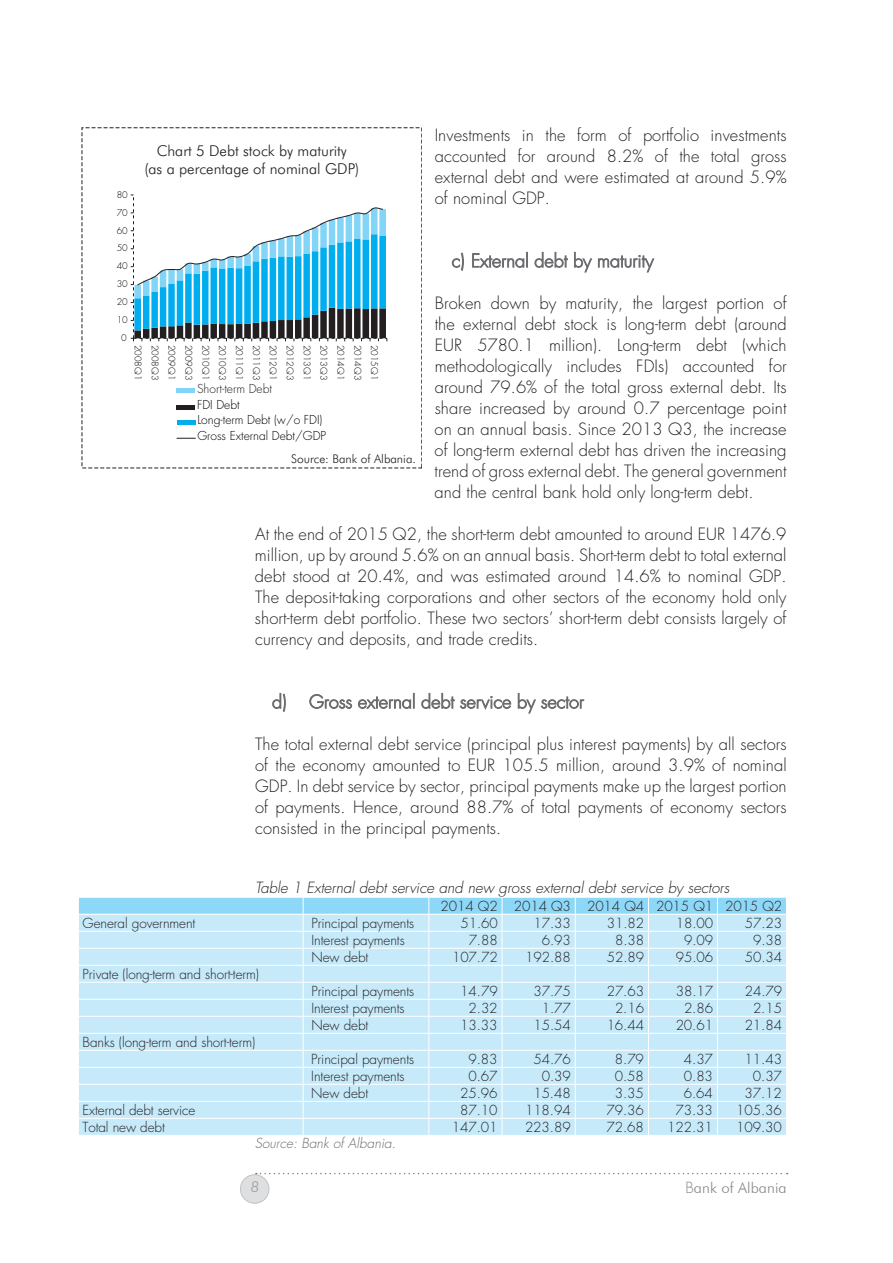
<style>
.page{position:relative;width:893px;height:1263px;background:#fff}
.page>*{position:absolute;margin:0;border:0;box-sizing:border-box;transform-origin:0 0}
.t1{font:300 16.5px/21px "Futura Std";letter-spacing:.005em;color:#231f20;text-align:justify}
.t2{font:italic 300 15px "Futura Std";color:#231f20}
.t3{font:300 15px/18px "Futura BT";color:#231f20;text-align:center}
.t4{font:300 15px "Futura BT";letter-spacing:.005em;color:#848689}
.t5{font:italic 300 15px "Futura BT";color:#939598}
.t6{font:300 13.5px "Futura Std";letter-spacing:-.005em;color:#231f20}
.t7{font:italic 300 13.5px "Futura Std";color:#6c6d70}
.t8{font:300 12px "Futura Std";color:#000001}
.t9{font:300 12px "Futura BT";color:#231f20}
.t10{font:300 12px "Futura Std";color:#231f20}
.t11{font:300 9px "Futura Std";color:#000001}
.s1{font-family:"Futura Std"}
</style>
<div class="page">
<div style="left:240px;top:1175px;width:29px;height:28px;background:#dedfe0;border-radius:50%"></div>
<div style="left:240px;top:1174px;width:29px;height:29px;border:1px solid #a8a9ad;border-radius:50%"></div>
<svg style="left:256px;top:1173px;width:532px;height:1px"></svg>
<svg style="left:131px;top:195px;width:257px;height:146px"></svg>
<hr style="left:177px;top:389px;width:18px;height:4px;background:#82d5f7">
<hr style="left:177px;top:420px;width:18px;height:4px;background:#00aeef">
<hr style="left:177px;top:405px;width:18px;height:4px;background:#231f20">
<svg style="left:177px;top:438px;width:18px;height:1px"></svg>
<svg style="left:452px;top:253px;width:12px;height:18px"></svg>
<svg style="left:472px;top:252px;width:56px;height:16px"></svg>
<svg style="left:535px;top:252px;width:33px;height:16px"></svg>
<svg style="left:574px;top:252px;width:18px;height:20px"></svg>
<svg style="left:598px;top:255px;width:56px;height:17px"></svg>
<svg style="left:273px;top:693px;width:12px;height:19px"></svg>
<svg style="left:310px;top:694px;width:42px;height:15px"></svg>
<svg style="left:358px;top:693px;width:56px;height:16px"></svg>
<svg style="left:422px;top:693px;width:32px;height:16px"></svg>
<svg style="left:460px;top:696px;width:51px;height:13px"></svg>
<svg style="left:518px;top:693px;width:17px;height:20px"></svg>
<svg style="left:541px;top:697px;width:43px;height:12px"></svg>
<svg style="left:78px;top:897px;width:708px;height:238px"></svg>
<p class="t11" style="left:117px;top:189px;width:13px">80</p>
<p class="t11" style="left:117px;top:207px;width:13px">70</p>
<p class="t11" style="left:117px;top:225px;width:13px">60</p>
<p class="t11" style="left:117px;top:243px;width:13px">50</p>
<p class="t11" style="left:117px;top:261px;width:13px">40</p>
<p class="t11" style="left:117px;top:279px;width:13px">30</p>
<p class="t3" style="left:144px;top:142px;width:216px">Chart 5 Debt stock by maturity<br>(as a percentage of nominal GDP)</p>
<p class="t1" style="left:435px;top:125px;width:353px">Investments in the form of portfolio investments accounted for around 8.2% of the total gross external debt and were estimated at around 5.9% of nominal GDP.</p>
<p class="t1" style="left:435px;top:293px;width:354px">Broken down by maturity, the largest portion of the external debt stock is long-term debt (around EUR 5780.1 million). Long-term debt (which methodologically includes FDIs) accounted for around 79.6% of the total gross external debt. Its share increased by around 0.7 percentage point on an annual basis. Since 2013 Q3, the increase of long-term external debt has driven the increasing trend of gross external debt. The general government and the central bank hold only long-term debt.</p>
<p class="t1" style="left:255px;top:524px;width:533px">At the end of 2015 Q2, the short-term debt amounted to around EUR 1476.9 million, up by around 5.6% on an annual basis. Short-term debt to total external debt stood at 20.4%, and was estimated around 14.6% to nominal GDP.<br>The deposit-taking corporations and other sectors of the economy hold only short-term debt portfolio. These two sectors’ short-term debt consists largely of currency and deposits, and trade credits.</p>
<p class="t11" style="left:117px;top:296px;width:13px">20</p>
<p class="t11" style="left:117px;top:314px;width:13px">10</p>
<p class="t11" style="left:121px;top:332px;width:7px">0</p>
<p class="t11" style="left:144px;top:344px;width:37px;rotate:90deg">2008Q1</p>
<p class="t11" style="left:160px;top:344px;width:37px;rotate:90deg">2008Q3</p>
<p class="t11" style="left:177px;top:344px;width:37px;rotate:90deg">2009Q1</p>
<p class="t11" style="left:194px;top:344px;width:37px;rotate:90deg">2009Q3</p>
<p class="t11" style="left:211px;top:344px;width:37px;rotate:90deg">2010Q1</p>
<p class="t11" style="left:228px;top:344px;width:37px;rotate:90deg">2010Q3</p>
<p class="t11" style="left:245px;top:344px;width:37px;rotate:90deg">2011Q1</p>
<p class="t11" style="left:262px;top:344px;width:37px;rotate:90deg">2011Q3</p>
<p class="t11" style="left:279px;top:344px;width:37px;rotate:90deg">2012Q1</p>
<p class="t11" style="left:296px;top:344px;width:37px;rotate:90deg">2012Q3</p>
<p class="t11" style="left:312px;top:344px;width:37px;rotate:90deg">2013Q1</p>
<p class="t11" style="left:329px;top:344px;width:37px;rotate:90deg">2013Q3</p>
<p class="t11" style="left:346px;top:344px;width:37px;rotate:90deg">2014Q1</p>
<p class="t11" style="left:363px;top:344px;width:37px;rotate:90deg">2014Q3</p>
<p class="t11" style="left:380px;top:344px;width:37px;rotate:90deg">2015Q1</p>
<p class="t10" style="left:197px;top:382px;width:76px">Short-term Debt</p>
<p class="t8" style="left:197px;top:413px;width:127px">Long-term Debt (w/o FDI)</p>
<p class="t8" style="left:197px;top:398px;width:44px">FDI Debt</p>
<p class="t8" style="left:197px;top:429px;width:130px">Gross External Debt/GDP</p>
<p class="t9" style="left:291px;top:451px;width:126px">Source: Bank of Albania.</p>
<p class="t1" style="left:255px;top:734px;width:533px">The total external debt service (principal plus interest payments) by all sectors of the economy amounted to EUR 105.5 million, around 3.9% of nominal GDP. In debt service by sector, principal payments make up the largest portion of payments. Hence, around 88.7% of total payments of economy sectors consisted in the principal payments.</p>
<p class="t2" style="left:255px;top:878px;width:476px">Table 1 External debt service and new gross external debt service by sectors</p>
<p class="t6" style="left:441px;top:898px;width:343px">2014 Q2 2014 Q3 2014 Q4 2015 Q1 2015 Q2</p>
<p class="t6" style="left:83px;top:915px;width:114px">General government</p>
<p class="t6" style="left:311px;top:915px;width:104px">Principal payments</p>
<p class="t6" style="left:460px;top:915px;width:39px">51.60</p>
<p class="t6" style="left:534px;top:915px;width:39px">17.33</p>
<p class="t6" style="left:607px;top:915px;width:39px">31.82</p>
<p class="t6" style="left:676px;top:915px;width:39px">18.00</p>
<p class="t6" style="left:745px;top:915px;width:39px">57.23</p>
<p class="t6" style="left:311px;top:932px;width:95px">Interest payments</p>
<p class="t6" style="left:469px;top:932px;width:31px">7.88</p>
<p class="t6" style="left:542px;top:932px;width:31px">6.93</p>
<p class="t6" style="left:615px;top:932px;width:31px">8.38</p>
<p class="t6" style="left:684px;top:932px;width:31px">9.09</p>
<p class="t6" style="left:753px;top:932px;width:31px">9.38</p>
<p class="t6" style="left:307px;top:949px;width:63px">New debt</p>
<p class="t6" style="left:452px;top:949px;width:47px">107.72</p>
<p class="t6" style="left:525px;top:949px;width:47px">192.88</p>
<p class="t6" style="left:607px;top:949px;width:39px">52.89</p>
<p class="t6" style="left:676px;top:949px;width:39px">95.06</p>
<p class="t6" style="left:745px;top:949px;width:39px">50.34</p>
<p class="t6" style="left:83px;top:966px;width:178px">Private (long-term and short-term)</p>
<p class="t6" style="left:311px;top:983px;width:104px">Principal payments</p>
<p class="t6" style="left:460px;top:983px;width:39px">14.79</p>
<p class="t6" style="left:533px;top:983px;width:39px">37.75</p>
<p class="t6" style="left:607px;top:983px;width:39px">27.63</p>
<p class="t6" style="left:676px;top:983px;width:39px">38.17</p>
<p class="t6" style="left:745px;top:983px;width:39px">24.79</p>
<p class="t6" style="left:311px;top:1000px;width:95px">Interest payments</p>
<p class="t6" style="left:469px;top:1000px;width:31px">2.32</p>
<p class="t6" style="left:542px;top:1000px;width:31px">1.77</p>
<p class="t6" style="left:615px;top:1000px;width:31px">2.16</p>
<p class="t6" style="left:684px;top:1000px;width:31px">2.86</p>
<p class="t6" style="left:753px;top:1000px;width:31px">2.15</p>
<p class="t6" style="left:307px;top:1017px;width:63px">New debt</p>
<p class="t6" style="left:460px;top:1017px;width:39px">13.33</p>
<p class="t6" style="left:533px;top:1017px;width:39px">15.54</p>
<p class="t6" style="left:607px;top:1017px;width:39px">16.44</p>
<p class="t6" style="left:676px;top:1017px;width:39px">20.61</p>
<p class="t6" style="left:745px;top:1017px;width:39px">21.84</p>
<p class="t6" style="left:83px;top:1034px;width:174px">Banks (long-term and short-term)</p>
<p class="t6" style="left:311px;top:1051px;width:104px">Principal payments</p>
<p class="t6" style="left:468px;top:1051px;width:31px">9.83</p>
<p class="t6" style="left:533px;top:1051px;width:39px">54.76</p>
<p class="t6" style="left:615px;top:1051px;width:31px">8.79</p>
<p class="t6" style="left:684px;top:1051px;width:31px">4.37</p>
<p class="t6" style="left:745px;top:1051px;width:39px">11.43</p>
<p class="t6" style="left:311px;top:1068px;width:95px">Interest payments</p>
<p class="t6" style="left:468px;top:1068px;width:31px">0.67</p>
<p class="t6" style="left:542px;top:1068px;width:31px">0.39</p>
<p class="t6" style="left:615px;top:1068px;width:31px">0.58</p>
<p class="t6" style="left:684px;top:1068px;width:31px">0.83</p>
<p class="t6" style="left:753px;top:1068px;width:31px">0.37</p>
<p class="t6" style="left:307px;top:1085px;width:63px">New debt</p>
<p class="t6" style="left:460px;top:1085px;width:39px">25.96</p>
<p class="t6" style="left:533px;top:1085px;width:39px">15.48</p>
<p class="t6" style="left:615px;top:1085px;width:31px">3.35</p>
<p class="t6" style="left:684px;top:1085px;width:31px">6.64</p>
<p class="t6" style="left:745px;top:1085px;width:39px">37.12</p>
<p class="t6" style="left:82px;top:1102px;width:115px">External debt service</p>
<p class="t6" style="left:460px;top:1102px;width:39px">87.10</p>
<p class="t6" style="left:525px;top:1102px;width:47px">118.94</p>
<p class="t6" style="left:606px;top:1102px;width:39px">79.36</p>
<p class="t6" style="left:675px;top:1102px;width:39px">73.33</p>
<p class="t6" style="left:736px;top:1102px;width:47px">105.36</p>
<p class="t6" style="left:82px;top:1119px;width:84px">Total new debt</p>
<p class="t6" style="left:452px;top:1119px;width:47px">147.01</p>
<p class="t6" style="left:525px;top:1119px;width:47px">223.89</p>
<p class="t6" style="left:606px;top:1119px;width:39px">72.68</p>
<p class="t6" style="left:667px;top:1119px;width:47px">122.31</p>
<p class="t6" style="left:736px;top:1119px;width:47px">109.30</p>
<p class="t7" style="left:255px;top:1135px;width:143px">Source: Bank of Albania.</p>
<p class="t5" style="left:251px;top:1177px;width:10px">8</p>
<p class="t4" style="left:685px;top:1178px;width:103px"><span class="s1">B</span>ank of Albania</p>
</div>
